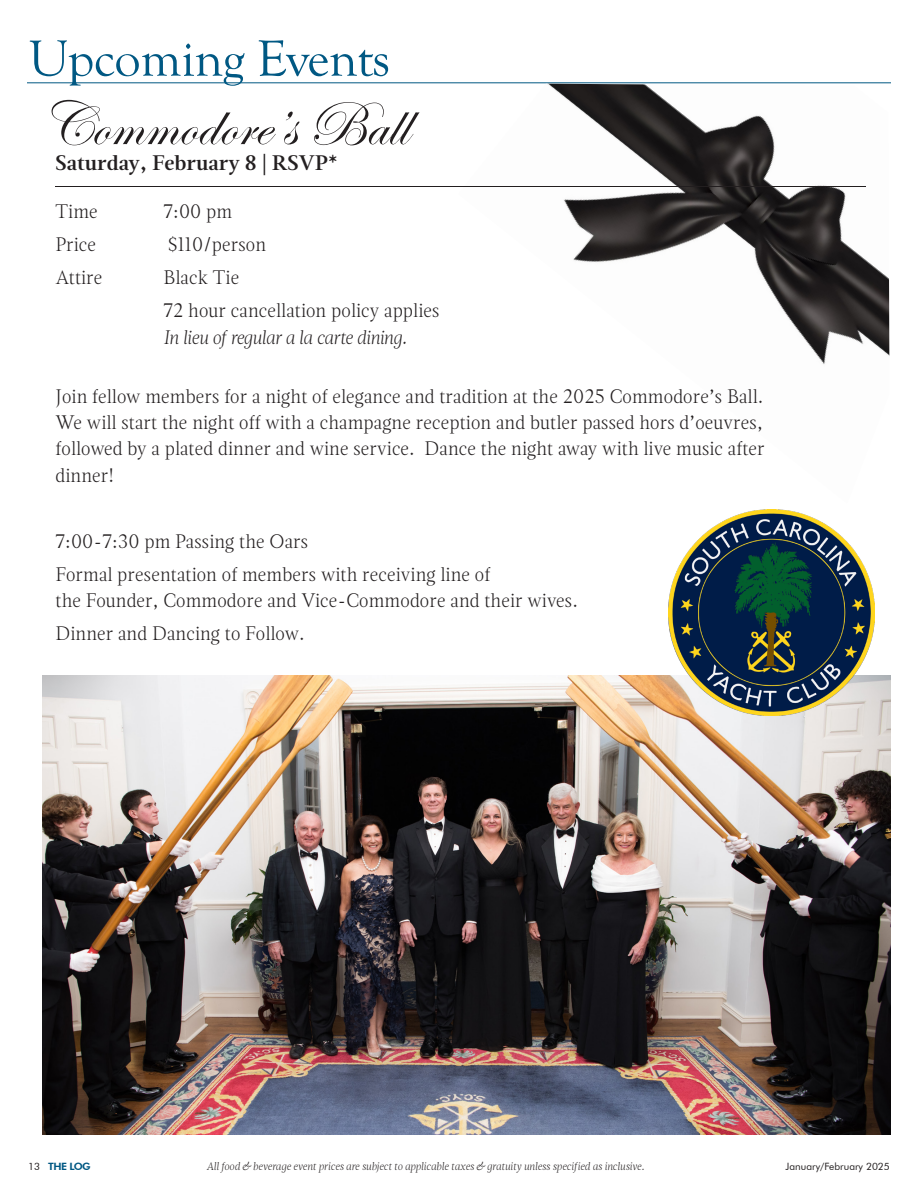
<style>
.page{position:relative;width:918px;height:1188px;background:#fff}
.page>*{position:absolute;margin:0;border:0;box-sizing:border-box;transform-origin:0 0}
.t1{font:63.3px "Edwardian Script ITC";color:#231f20}
.t2{font:52.5px "Goudy Old Style T";letter-spacing:-.01em;color:#005883}
.t3{font:600 21px "Magneta";color:#231f20}
.t4{font:100 19.5px/26.2px "Magneta";letter-spacing:.01em;color:#231f20}
.t5{font:italic 100 11.25px "Magneta";letter-spacing:.015em;color:#231f20}
.t6{font:10.05px "Futura BT";color:#231f20}
.t7{font:800 10.05px "Futura BT";letter-spacing:-.05em;color:#005883;scale:1.05 1}
.s1{font-style:italic}
.s2{font-weight:400;color:#231f20}
</style>
<div class="page">
<hr style="left:27px;top:82px;width:864px;height:1px;background:#005883">
<img style="left:548px;top:84px;width:342px;height:280px">
<div style="left:56px;top:183px;width:809px;height:5px;background:#fff"></div>
<hr style="left:56px;top:184px;width:809px;height:4px;background:#231f20;opacity:.39">
<img style="left:42px;top:675px;width:849px;height:459px">
<img style="left:668px;top:510px;width:206px;height:205px">
<h2 class="t2" style="left:29px;top:30px;width:363px">Upcoming Events</h2>
<p class="t1" style="left:40px;top:90px;width:369px">Commodore’s Ball</p>
<p class="t3" style="left:56px;top:148px;width:284px">Saturday, February 8 | RSVP*</p>
<p class="t4" style="left:56px;top:198px;width:44px">Time</p>
<p class="t4" style="left:164px;top:198px;width:70px">7:00 pm</p>
<p class="t4" style="left:56px;top:231px;width:42px">Price</p>
<p class="t4" style="left:168px;top:231px;width:99px">$110/person</p>
<p class="t4" style="left:56px;top:264px;width:48px">Attire</p>
<p class="t4" style="left:164px;top:264px;width:77px">Black Tie</p>
<p class="t4" style="left:164px;top:297px;width:277px">72 hour cancellation policy applies<br><span class="s1">In lieu of regular a la carte dining.</span></p>
<p class="t4" style="left:56px;top:383px;width:711px;text-align:justify">Join fellow members for a night of elegance and tradition at the 2025 Commodore’s Ball.<br>We will start the night off with a champagne reception and butler passed hors d’oeuvres, followed by a plated dinner and wine service. Dance the night away with live music after dinner!</p>
<p class="t4" style="left:56px;top:527px;width:254px">7:00-7:30 pm Passing the Oars</p>
<p class="t4" style="left:56px;top:560px;width:524px">Formal presentation of members with receiving line of<br>the Founder, Commodore and Vice-Commodore and their wives.</p>
<p class="t4" style="left:56px;top:620px;width:251px">Dinner and Dancing to Follow.</p>
<p class="t7" style="left:28px;top:1160px;width:61px"><span class="s2">13</span> THE LOG</p>
<p class="t5" style="left:206px;top:1158px;width:440px">All food &amp; beverage event prices are subject to applicable taxes &amp; gratuity unless specified as inclusive.</p>
<p class="t6" style="left:786px;top:1160px;width:106px">January/February 2025</p>
</div>
